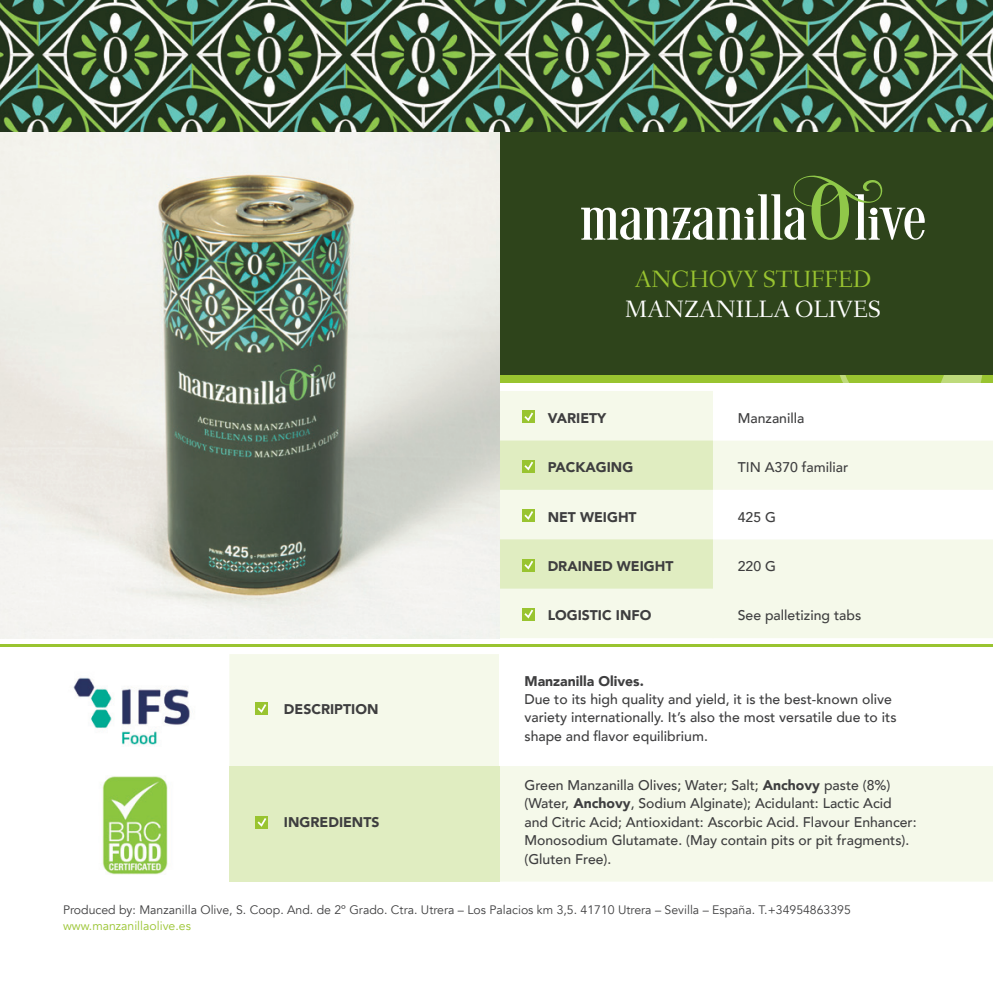
<style>
.page{position:relative;width:993px;height:993px;background:#fff}
.page>*{position:absolute;margin:0;border:0;box-sizing:border-box;transform-origin:0 0}
.t1{font:24.5px "Fanwood";color:#fff}
.t2{font:24.5px "Fanwood";color:#99c430}
.t3{font:500 14px/18.4px "Avenir";color:#3e3e3f}
.t4{font:900 14px "Avenir";color:#3e3e3f}
.t5{font:12.25px "Avenir";color:#3e3e3f}
.t6{font:12.25px "Avenir";color:#99c430}
.s1{font-weight:900}
</style>
<div class="page">
<div style="left:499px;top:391px;width:493px;height:247px;background:#f5f9ea"></div>
<svg style="left:712px;top:391px;width:280px;height:148px"></svg>
<div style="left:229px;top:654px;width:763px;height:227px;background:#f5f9ea"></div>
<div style="left:499px;top:654px;width:493px;height:111px;background:#fff"></div>
<div style="left:229px;top:765px;width:270px;height:116px;background:#e0edc1"></div>
<div style="left:498px;top:375px;width:494px;height:7px;background:#99c430"></div>
<svg style="left:840px;top:375px;width:143px;height:7px"></svg>
<hr style="left:0;top:644px;width:992px;height:3px;background:#99c430">
<div style="left:498px;top:131px;width:494px;height:244px;background:#2e441b"></div>
<svg style="left:581px;top:175px;width:343px;height:65px"></svg>
<div style="left:522px;top:410px;width:13px;height:13px;background:#99c430"></div>
<svg style="left:524px;top:412px;width:10px;height:10px"></svg>
<svg style="left:499px;top:440px;width:213px;height:148px;background:#e6f0cc"></svg>
<div style="left:522px;top:607px;width:13px;height:13px;background:#99c430"></div>
<svg style="left:522px;top:607px;width:12px;height:12px"></svg>
<svg style="left:255px;top:702px;width:13px;height:12px"></svg>
<svg style="left:255px;top:816px;width:13px;height:12px"></svg>
<img style="left:73px;top:677px;width:117px;height:69px">
<img style="left:100px;top:776px;width:68px;height:98px">
<img style="left:0;top:132px;width:499px;height:506px">
<img style="left:0;top:0;width:992px;height:131px">
<p class="t2" style="left:634px;top:265px;width:238px">ANCHOVY STUFFED</p>
<p class="t1" style="left:625px;top:294px;width:257px">MANZANILLA OLIVES</p>
<p class="t4" style="left:284px;top:696px;width:96px">DESCRIPTION</p>
<p class="t4" style="left:547px;top:405px;width:60px">VARIETY</p>
<p class="t3" style="left:737px;top:408px;width:68px">Manzanilla</p>
<p class="t4" style="left:547px;top:455px;width:87px">PACKAGING</p>
<p class="t3" style="left:737px;top:457px;width:112px">TIN A370 familiar</p>
<p class="t4" style="left:547px;top:504px;width:90px">NET WEIGHT</p>
<p class="t3" style="left:737px;top:506px;width:40px">425 G</p>
<p class="t4" style="left:547px;top:554px;width:127px">DRAINED WEIGHT</p>
<p class="t3" style="left:737px;top:556px;width:40px">220 G</p>
<p class="t4" style="left:547px;top:603px;width:105px">LOGISTIC INFO</p>
<p class="t3" style="left:737px;top:605px;width:125px">See palletizing tabs</p>
<p class="t4" style="left:524px;top:668px;width:121px">Manzanilla Olives.</p>
<p class="t3" style="left:524px;top:688px;width:373px">Due to its high quality and yield, it is the best-known olive variety internationally. It’s also the most versatile due to its shape and flavor equilibrium.</p>
<p class="t3" style="left:524px;top:775px;width:393px">Green Manzanilla Olives; Water; Salt; <span class="s1">Anchovy</span> paste (8%) (Water, <span class="s1">Anchovy</span>, Sodium Alginate); Acidulant: Lactic Acid and Citric Acid; Antioxidant: Ascorbic Acid. Flavour Enhancer:<br>Monosodium Glutamate. (May contain pits or pit fragments). (Gluten Free).</p>
<p class="t5" style="left:63px;top:901px;width:789px">Produced by: Manzanilla Olive, S. Coop. And. de 2º Grado. Ctra. Utrera – Los Palacios km 3,5. 41710 Utrera – Sevilla – España. T.+34954863395</p>
<p class="t6" style="left:63px;top:918px;width:129px">www.manzanillaolive.es</p>
<p class="t4" style="left:284px;top:810px;width:97px">INGREDIENTS</p>
</div>
